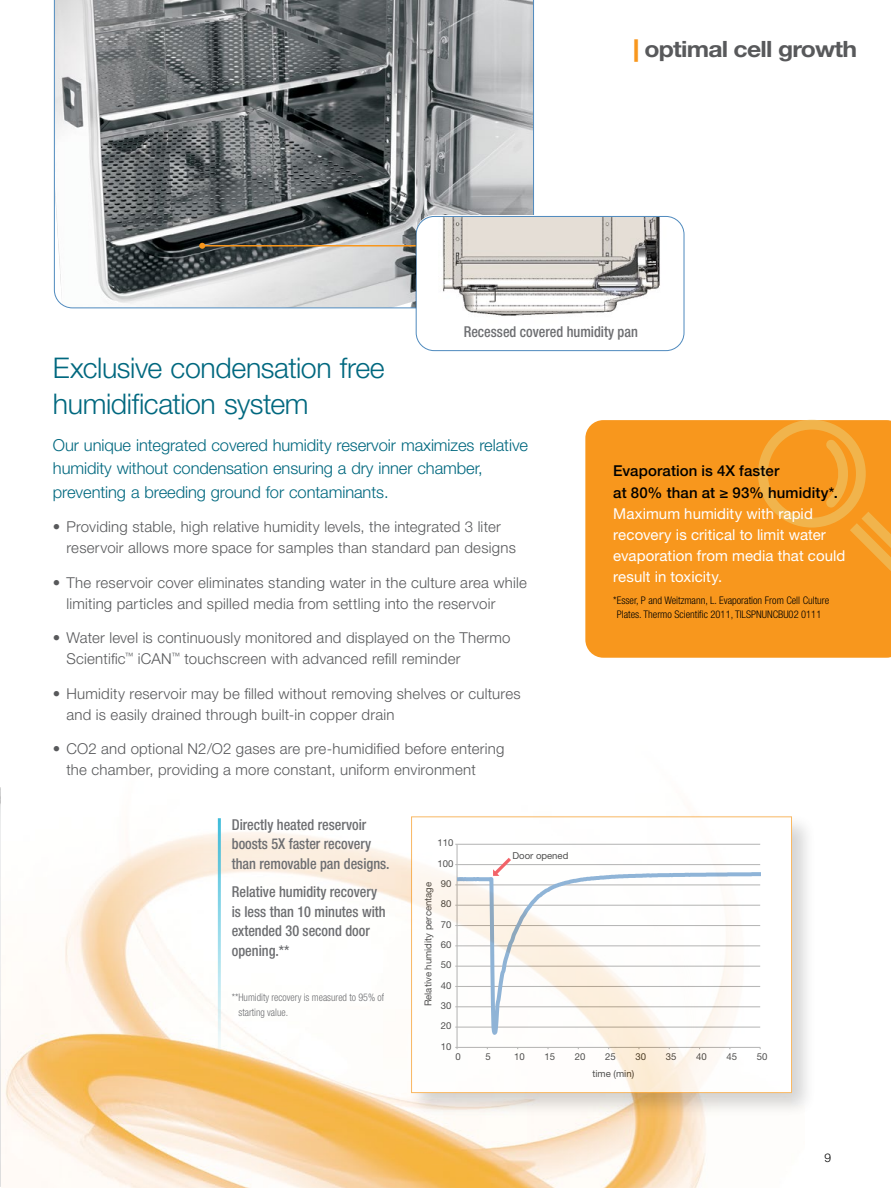
<style>
.page{position:relative;width:891px;height:1188px;background:#fff}
.page>*{position:absolute;margin:0;border:0;box-sizing:border-box;transform-origin:0 0}
.t1{font:300 28.5px/36px "Helvetica Neue LT Std";letter-spacing:-.015em;color:#00687f}
.t2{font:700 22.5px "Helvetica Neue LT Std";letter-spacing:-.03em;color:#58595b;scale:1.1 1}
.t3{font:300 16.5px/22.5px "Helvetica Neue LT Std";letter-spacing:-.005em;color:#00687f}
.t4{font:300 15px/21px "Helvetica Neue LTW1 G";letter-spacing:.015em;color:#58595b}
.t5{font:500 condensed 15px/19.5px "Helvetica Neue LT Std";color:#6d6e71;scale:.95 1}
.t6{font:15px/21px "Helvetica Neue LT Std";letter-spacing:.005em;color:#fff}
.t7{font:500 15px/22.5px "Helvetica Neue LT Std";letter-spacing:.005em;color:#000}
.t8{font:300 12px "Helvetica Neue LT Std";color:#000}
.t9{font:300 condensed 10.5px/13.5px "Helvetica Neue LT Std";color:#000;text-align:center}
.t10{font:300 condensed 10.5px/15px "Helvetica Neue LT Std";color:#6d6e71;scale:.95 1}
.t11{font:9.6px "Helvetica Neue LT Std";color:#010101}
.t12{font:9.6px "Helvetica Neue LT Std";color:#000}
.s1{font-weight:800;color:#f8971d}
</style>
<div class="page">
<img style="left:0;top:787px;width:1px;height:400px">
<img style="left:1px;top:818px;width:705px;height:370px">
<svg style="left:54px;top:0;width:480px;height:308px;background:#898d8e"></svg>
<div style="left:585px;top:420px;width:306px;height:238px;background:#f8971d"></div>
<svg style="left:753px;top:420px;width:138px;height:174px;background:#f69c25"></svg>
<div style="left:407px;top:812px;width:410px;height:306px;background:#000;opacity:.25"></div>
<div style="left:412px;top:817px;width:380px;height:276px;background:#fff"></div>
<hr style="left:457px;top:864px;width:303px;height:1px;background:#979797">
<hr style="left:457px;top:844px;width:303px;height:1px;background:#979797">
<hr style="left:457px;top:844px;width:1px;height:203px;background:#979797">
<hr style="left:457px;top:1047px;width:303px;height:1px;background:#979797">
<svg style="left:457px;top:870px;width:303px;height:168px"></svg>
<svg style="left:490px;top:858px;width:25px;height:21px"></svg>
<hr style="left:202px;top:245px;width:243px;height:2px;background:#f8971d">
<svg style="left:199px;top:243px;width:6px;height:6px"></svg>
<img style="left:416px;top:216px;width:268px;height:100px">
<div style="left:416px;top:216px;width:268px;height:135px;border:1px solid #4f8abe;border-radius:18px"></div>
<hr style="left:218px;top:818px;width:3px;height:238px;background:#3fbcda">
<h2 class="t2" style="left:633px;top:35px;width:205px"><span class="s1">|</span> optimal cell growth</h2>
<p class="t5" style="left:464px;top:322px;width:185px">Recessed covered humidity pan</p>
<h1 class="t1" style="left:53px;top:349px;width:333px">Exclusive condensation free humidification system</h1>
<p class="t3" style="left:53px;top:434px;width:477px">Our unique integrated covered humidity reservoir maximizes relative humidity without condensation ensuring a dry inner chamber,</p>
<p class="t3" style="left:53px;top:480px;width:337px">preventing a breeding ground for contaminants.</p>
<p class="t4" style="left:66px;top:516px;width:451px;text-indent:-14px">• Providing stable, high relative humidity levels, the integrated 3 liter reservoir allows more space for samples than standard pan designs</p>
<p class="t4" style="left:66px;top:572px;width:462px;text-indent:-14px">• The reservoir cover eliminates standing water in the culture area while limiting particles and spilled media from settling into the reservoir</p>
<p class="t4" style="left:66px;top:627px;width:446px;text-indent:-14px">• Water level is continuously monitored and displayed on the Thermo<br>Scientific<sup>™</sup> iCAN<sup>™</sup> touchscreen with advanced refill reminder</p>
<p class="t4" style="left:66px;top:683px;width:456px;text-indent:-14px">• Humidity reservoir may be filled without removing shelves or cultures and is easily drained through built-in copper drain</p>
<p class="t4" style="left:66px;top:738px;width:440px;text-indent:-14px">• CO2 and optional N2/O2 gases are pre-humidified before entering the chamber, providing a more constant, uniform environment</p>
<p class="t5" style="left:232px;top:815px;width:168px">Directly heated reservoir boosts 5X faster recovery than removable pan designs.</p>
<p class="t5" style="left:232px;top:882px;width:164px">Relative humidity recovery is less than 10 minutes with extended 30 second door opening.**</p>
<p class="t10" style="left:238px;top:990px;width:155px;text-indent:-7px">**Humidity recovery is measured to 95% of starting value.</p>
<p class="t11" style="left:437px;top:837px;width:17px">110</p>
<p class="t11" style="left:437px;top:858px;width:17px">100</p>
<p class="t11" style="left:441px;top:878px;width:12px">90</p>
<p class="t11" style="left:422px;top:1006px;width:126px;rotate:-90deg">Relative humidity percentage</p>
<p class="t11" style="left:441px;top:898px;width:12px">80</p>
<p class="t11" style="left:441px;top:919px;width:12px">70</p>
<p class="t11" style="left:441px;top:939px;width:12px">60</p>
<p class="t11" style="left:441px;top:959px;width:12px">50</p>
<p class="t11" style="left:441px;top:980px;width:12px">40</p>
<p class="t11" style="left:441px;top:1000px;width:12px">30</p>
<p class="t11" style="left:441px;top:1020px;width:12px">20</p>
<p class="t11" style="left:441px;top:1040px;width:12px">10</p>
<p class="t12" style="left:512px;top:850px;width:58px">Door opened</p>
<p class="t7" style="left:613px;top:459px;width:226px">Evaporation is 4X faster<br>at 80% than at ≥ 93% humidity*.</p>
<p class="t6" style="left:613px;top:503px;width:234px">Maximum humidity with rapid recovery is critical to limit water evaporation from media that could result in toxicity.</p>
<p class="t9" style="left:613px;top:594px;width:218px">*Esser, P and Weitzmann, L. Evaporation From Cell Culture<br>Plates. Thermo Scientific 2011, TILSPNUNCBU02 0111</p>
<p class="t11" style="left:455px;top:1051px;width:7px">0</p>
<p class="t11" style="left:486px;top:1051px;width:7px">5</p>
<p class="t11" style="left:514px;top:1051px;width:12px">10</p>
<p class="t11" style="left:545px;top:1051px;width:12px">15</p>
<p class="t11" style="left:575px;top:1051px;width:12px">20</p>
<p class="t11" style="left:605px;top:1051px;width:12px">25</p>
<p class="t11" style="left:636px;top:1051px;width:12px">30</p>
<p class="t11" style="left:666px;top:1051px;width:12px">35</p>
<p class="t11" style="left:696px;top:1051px;width:12px">40</p>
<p class="t11" style="left:726px;top:1051px;width:12px">45</p>
<p class="t11" style="left:757px;top:1051px;width:12px">50</p>
<p class="t11" style="left:592px;top:1067px;width:43px">time (min)</p>
<p class="t8" style="left:825px;top:1150px;width:8px">9</p>
</div>
